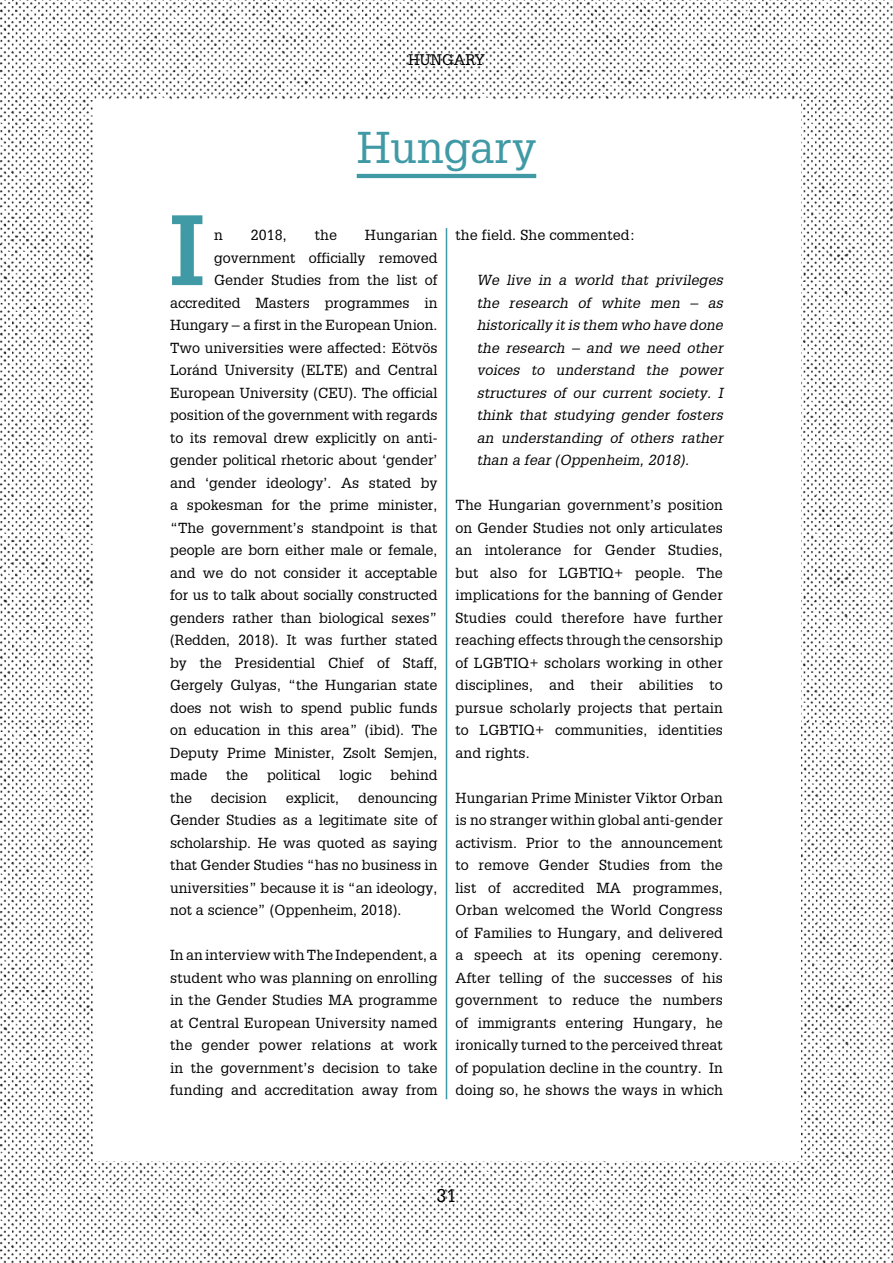
<style>
.page{position:relative;width:893px;height:1263px;background:#fff}
.page>*{position:absolute;margin:0;border:0;box-sizing:border-box;transform-origin:0 0}
.t1{font:700 97.35px "Glypha LT Std";color:#3f9aa5}
.t2{font:43.5px "Glypha LT Std";color:#3f9aa5}
.t3{font:18px "Glypha LT Std";color:#000}
.t4{font:15px "Glypha LT Std";color:#000}
.t5{font:14.25px/22.5px "Glypha LT Std";color:#000;text-align:justify}
.t6{font:italic 14.25px/22.5px "Glypha LT Std";color:#000;text-align:justify}
</style>
<div class="page">
<img style="left:0;top:0;width:893px;height:1263px">
<div style="left:93px;top:100px;width:708px;height:1061px;background:#fff"></div>
<hr style="left:357px;top:174px;width:179px;height:4px;background:#3f9aa5">
<hr style="left:446px;top:228px;width:1px;height:871px;background:#3f9aa5">
<p class="t4" style="left:408px;top:51px;width:78px">HUNGARY</p>
<h2 class="t2" style="left:357px;top:121px;width:181px">Hungary</h2>
<h1 class="t1" style="left:170px;top:190px;width:36px">I</h1>
<p class="t5" style="left:214px;top:223px;width:10px">n</p>
<p class="t5" style="left:251px;top:223px;width:38px">2018,</p>
<p class="t5" style="left:315px;top:223px;width:24px">the</p>
<p class="t5" style="left:365px;top:223px;width:74px">Hungarian</p>
<p class="t5" style="left:214px;top:246px;width:225px">government officially removed</p>
<p class="t5" style="left:214px;top:268px;width:225px">Gender Studies from the list of</p>
<p class="t5" style="left:170px;top:291px;width:269px">accredited Masters programmes in</p>
<p class="t5" style="left:170px;top:313px;width:269px">Hungary – a first in the European Union.</p>
<p class="t5" style="left:170px;top:336px;width:269px">Two universities were affected: Eötvös</p>
<p class="t5" style="left:170px;top:358px;width:269px">Loránd University (ELTE) and Central</p>
<p class="t5" style="left:170px;top:381px;width:269px">European University (CEU). The official</p>
<p class="t5" style="left:170px;top:403px;width:269px">position of the government with regards</p>
<p class="t5" style="left:170px;top:426px;width:269px">to its removal drew explicitly on anti-</p>
<p class="t5" style="left:170px;top:448px;width:269px">gender political rhetoric about ‘gender’</p>
<p class="t5" style="left:170px;top:471px;width:269px">and ‘gender ideology’. As stated by</p>
<p class="t5" style="left:170px;top:493px;width:269px">a spokesman for the prime minister,</p>
<p class="t5" style="left:170px;top:516px;width:269px">“The government’s standpoint is that</p>
<p class="t5" style="left:170px;top:538px;width:269px">people are born either male or female,</p>
<p class="t5" style="left:170px;top:561px;width:269px">and we do not consider it acceptable</p>
<p class="t5" style="left:170px;top:583px;width:269px">for us to talk about socially constructed</p>
<p class="t5" style="left:170px;top:606px;width:269px">genders rather than biological sexes”</p>
<p class="t5" style="left:170px;top:628px;width:269px">(Redden, 2018). It was further stated</p>
<p class="t5" style="left:170px;top:651px;width:269px">by the Presidential Chief of Staff,</p>
<p class="t5" style="left:170px;top:673px;width:269px">Gergely Gulyas, “the Hungarian state</p>
<p class="t5" style="left:170px;top:696px;width:269px">does not wish to spend public funds</p>
<p class="t5" style="left:170px;top:718px;width:269px">on education in this area” (ibid). The</p>
<p class="t5" style="left:170px;top:741px;width:269px">Deputy Prime Minister, Zsolt Semjen,</p>
<p class="t5" style="left:170px;top:763px;width:39px">made</p>
<p class="t5" style="left:226px;top:763px;width:23px">the</p>
<p class="t5" style="left:267px;top:763px;width:55px">political</p>
<p class="t5" style="left:340px;top:763px;width:33px">logic</p>
<p class="t5" style="left:390px;top:763px;width:48px">behind</p>
<p class="t5" style="left:170px;top:786px;width:23px">the</p>
<p class="t5" style="left:211px;top:786px;width:57px">decision</p>
<p class="t5" style="left:286px;top:786px;width:55px">explicit,</p>
<p class="t5" style="left:170px;top:786px;width:269px;text-indent:188px">denouncing Gender Studies as a legitimate site of scholarship. He was quoted as saying that Gender Studies “has no business in universities” because it is “an ideology, not a science” (Oppenheim, 2018).</p>
<p class="t5" style="left:170px;top:943px;width:269px">In an interview with The Independent, a student who was planning on enrolling in the Gender Studies MA programme at Central European University named the gender power relations at work in the government’s decision to take funding and accreditation away from</p>
<p class="t5" style="left:455px;top:223px;width:181px">the field. She commented:</p>
<p class="t6" style="left:477px;top:268px;width:251px">We live in a world that privileges the research of white men – as historically it is them who have done the research – and we need other voices to understand the power structures of our current society. I think that studying gender fosters an understanding of others rather than a fear (Oppenheim, 2018).</p>
<p class="t5" style="left:455px;top:493px;width:269px">The Hungarian government’s position on Gender Studies not only articulates an intolerance for Gender Studies, but also for LGBTIQ+ people. The implications for the banning of Gender Studies could therefore have further reaching effects through the censorship of LGBTIQ+ scholars working in other disciplines, and their abilities to pursue scholarly projects that pertain to LGBTIQ+ communities, identities and rights.</p>
<p class="t5" style="left:455px;top:786px;width:269px">Hungarian Prime Minister Viktor Orban is no stranger within global anti-gender activism. Prior to the announcement to remove Gender Studies from the list of accredited MA programmes, Orban welcomed the World Congress of Families to Hungary, and delivered a speech at its opening ceremony.<br>After telling of the successes of his government to reduce the numbers of immigrants entering Hungary, he ironically turned to the perceived threat of population decline in the country. In doing so, he shows the ways in which</p>
<p class="t3" style="left:436px;top:1184px;width:22px">31</p>
</div>
